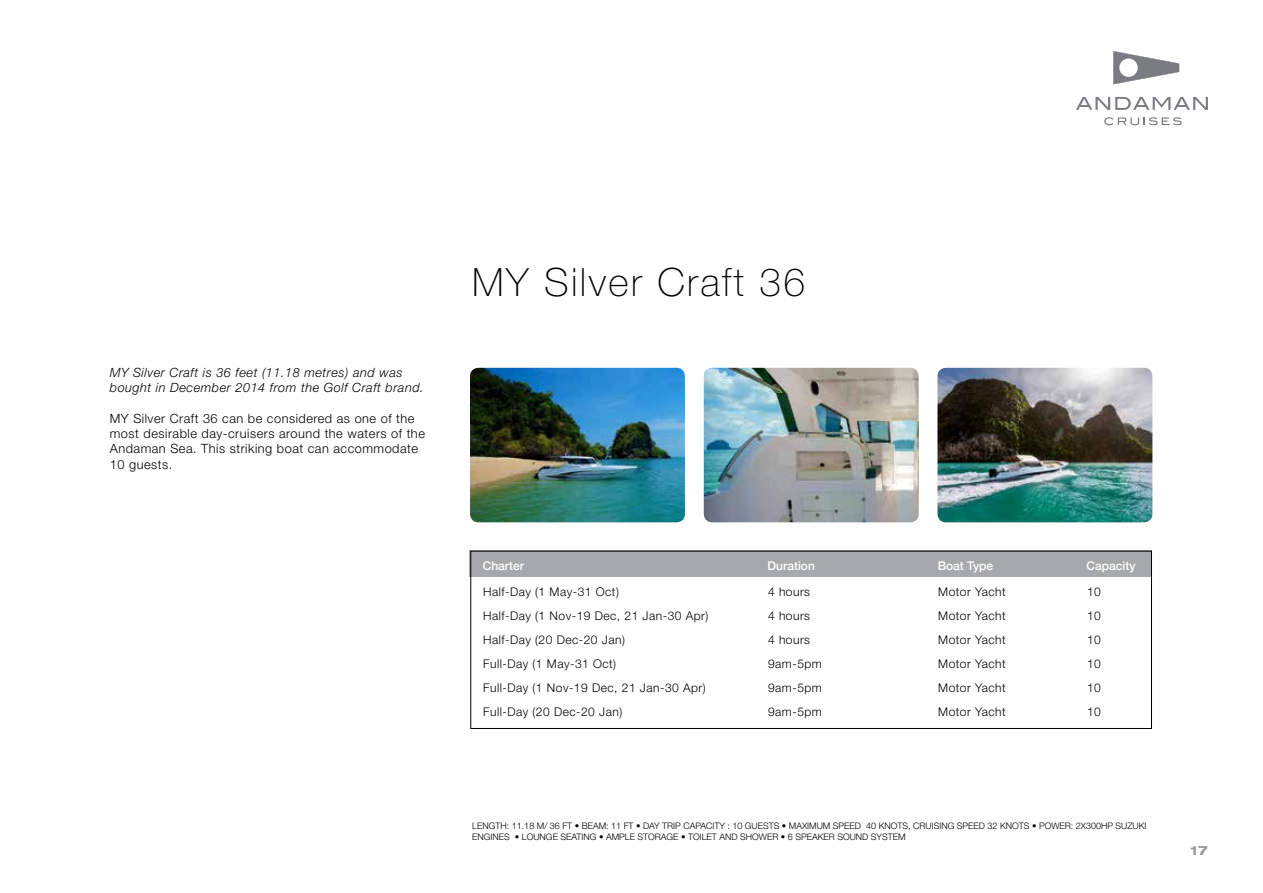
<style>
.page{position:relative;width:1263px;height:893px;background:#fff}
.page>*{position:absolute;margin:0;border:0;box-sizing:border-box;transform-origin:0 0}
.t1{font:100 39px "Helvetica Neue LT Std";letter-spacing:.06em;color:#000}
.t2{font:300 12.75px/15.3px "Helvetica Neue LT Std";letter-spacing:.04em;color:#000}
.t3{font:italic 300 12.75px/15.3px "Helvetica Neue LT Std";letter-spacing:.04em;color:#000}
.t4{font:700 expanded 12.75px "Helvetica Neue LT Std";color:#939598}
.t5{font:300 12px "Helvetica Neue LT Std";letter-spacing:.04em;color:#000}
.t6{font:500 12px "Helvetica Neue";color:#fff}
.t7{font:300 9px/10.8px "Helvetica Neue LT Std";color:#000}
</style>
<div class="page">
<svg style="left:1076px;top:97px;width:132px;height:13px"></svg>
<svg style="left:1104px;top:117px;width:78px;height:8px"></svg>
<svg style="left:1113px;top:51px;width:66px;height:33px"></svg>
<div style="left:1119px;top:59px;width:19px;height:18px;background:#fff;border-radius:50%"></div>
<img style="left:470px;top:368px;width:215px;height:154px">
<img style="left:704px;top:368px;width:215px;height:154px">
<img style="left:937px;top:368px;width:215px;height:154px">
<div style="left:470px;top:551px;width:682px;height:26px;background:#a7a8a9"></div>
<div style="left:470px;top:551px;width:682px;height:178px;border:1px solid #000"></div>
<p class="t3" style="left:110px;top:365px;width:315px">MY Silver Craft is 36 feet (11.18 metres) and was bought in December 2014 from the Golf Craft brand.</p>
<p class="t2" style="left:110px;top:410px;width:317px">MY Silver Craft 36 can be considered as one of the most desirable day-cruisers around the waters of the Andaman Sea. This striking boat can accommodate 10 guests.</p>
<h1 class="t1" style="left:472px;top:260px;width:334px">MY Silver Craft 36</h1>
<p class="t6" style="left:483px;top:556px;width:43px">Charter</p>
<p class="t6" style="left:768px;top:556px;width:49px">Duration</p>
<p class="t6" style="left:938px;top:556px;width:57px">Boat Type</p>
<p class="t6" style="left:1086px;top:556px;width:51px">Capacity</p>
<p class="t5" style="left:483px;top:584px;width:137px">Half-Day (1 May-31 Oct)</p>
<p class="t5" style="left:768px;top:584px;width:44px">4 hours</p>
<p class="t5" style="left:938px;top:584px;width:69px">Motor Yacht</p>
<p class="t5" style="left:1087px;top:584px;width:15px">10</p>
<p class="t5" style="left:483px;top:608px;width:227px">Half-Day (1 Nov-19 Dec, 21 Jan-30 Apr)</p>
<p class="t5" style="left:768px;top:608px;width:44px">4 hours</p>
<p class="t5" style="left:938px;top:608px;width:69px">Motor Yacht</p>
<p class="t5" style="left:1087px;top:608px;width:15px">10</p>
<p class="t5" style="left:483px;top:632px;width:143px">Half-Day (20 Dec-20 Jan)</p>
<p class="t5" style="left:768px;top:632px;width:44px">4 hours</p>
<p class="t5" style="left:938px;top:632px;width:69px">Motor Yacht</p>
<p class="t5" style="left:1087px;top:632px;width:15px">10</p>
<p class="t5" style="left:483px;top:656px;width:135px">Full-Day (1 May-31 Oct)</p>
<p class="t5" style="left:768px;top:656px;width:55px">9am-5pm</p>
<p class="t5" style="left:938px;top:656px;width:69px">Motor Yacht</p>
<p class="t5" style="left:1087px;top:656px;width:15px">10</p>
<p class="t5" style="left:483px;top:680px;width:224px">Full-Day (1 Nov-19 Dec, 21 Jan-30 Apr)</p>
<p class="t5" style="left:768px;top:680px;width:55px">9am-5pm</p>
<p class="t5" style="left:938px;top:680px;width:69px">Motor Yacht</p>
<p class="t5" style="left:1087px;top:680px;width:15px">10</p>
<p class="t5" style="left:483px;top:704px;width:141px">Full-Day (20 Dec-20 Jan)</p>
<p class="t5" style="left:768px;top:704px;width:55px">9am-5pm</p>
<p class="t5" style="left:938px;top:704px;width:69px">Motor Yacht</p>
<p class="t5" style="left:1087px;top:704px;width:15px">10</p>
<p class="t7" style="left:472px;top:821px;width:676px">LENGTH: 11.18 M/ 36 FT • BEAM: 11 FT • DAY TRIP CAPACITY : 10 GUESTS • MAXIMUM SPEED 40 KNOTS, CRUISING SPEED 32 KNOTS • POWER: 2X300HP SUZUKI<br>ENGINES • LOUNGE SEATING • AMPLE STORAGE • TOILET AND SHOWER • 6 SPEAKER SOUND SYSTEM</p>
<p class="t4" style="left:1190px;top:842px;width:19px">17</p>
</div>
